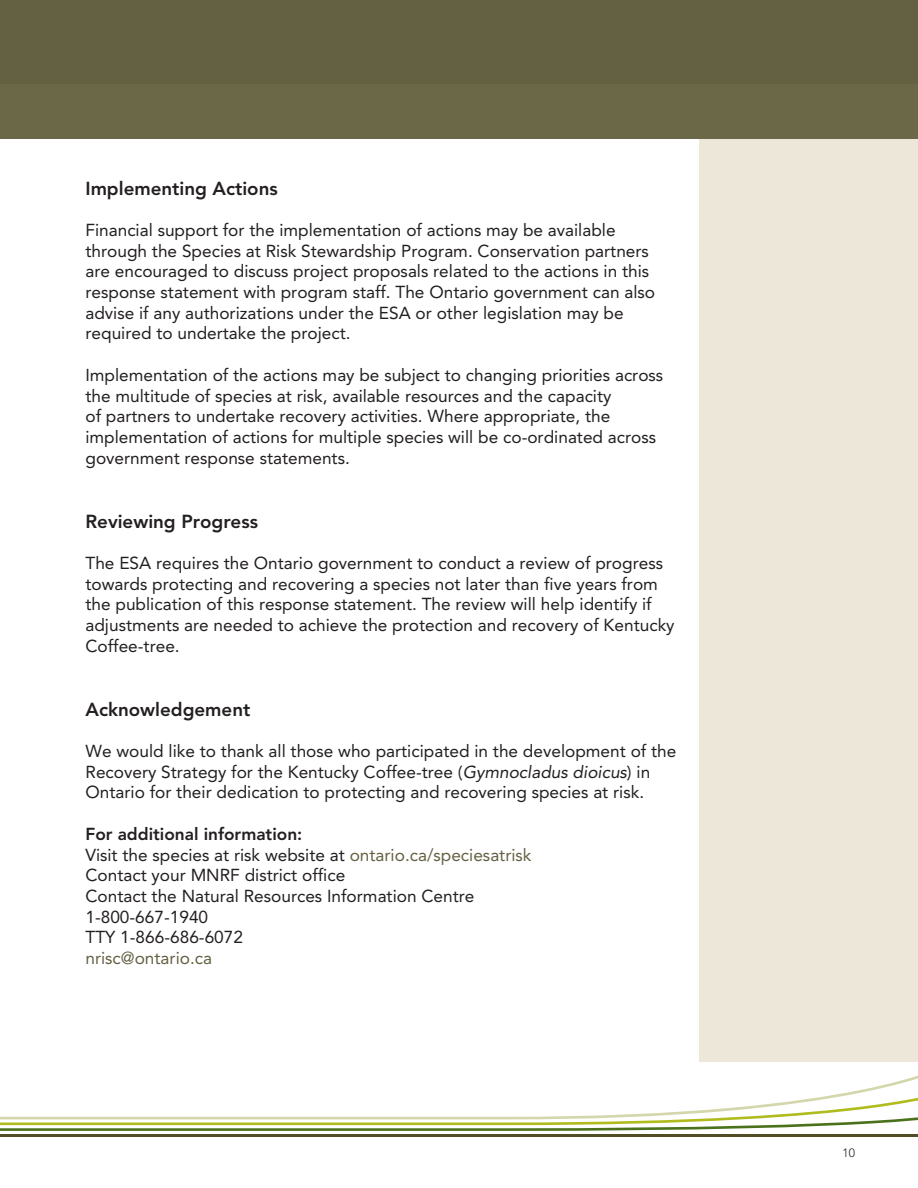
<style>
.page{position:relative;width:918px;height:1188px;background:#fff}
.page>*{position:absolute;margin:0;border:0;box-sizing:border-box;transform-origin:0 0}
.t1{font:800 18.75px "Avenir LT Std";color:#231f20}
.t2{font:17.25px/20.7px "Avenir LT Std";color:#231f20}
.t3{font:800 17.25px "Avenir LT Std";color:#231f20}
.t4{font:17.25px "Avenir LT Std";color:#646143}
.t5{font:300 12px "Avenir LT Std";color:#231f20}
.s1{font-style:italic}
.s2{color:#646143}
</style>
<div class="page">
<div style="left:699px;top:134px;width:219px;height:928px;background:#ede7d9"></div>
<div style="left:0;top:0;width:918px;height:138px;background:#646143"></div>
<div style="left:1px;top:84px;width:917px;height:54px;background:#6d6a4a"></div>
<hr style="left:0;top:1134px;width:918px;height:3px;background:#514e25">
<svg style="left:0;top:1089px;width:918px;height:42px"></svg>
<h2 class="t1" style="left:85px;top:177px;width:194px">Implementing Actions</h2>
<p class="t2" style="left:85px;top:220px;width:571px">Financial support for the implementation of actions may be available through the Species at Risk Stewardship Program. Conservation partners are encouraged to discuss project proposals related to the actions in this response statement with program staff. The Ontario government can also advise if any authorizations under the ESA or other legislation may be required to undertake the project.</p>
<p class="t2" style="left:85px;top:365px;width:579px">Implementation of the actions may be subject to changing priorities across the multitude of species at risk, available resources and the capacity<br>of partners to undertake recovery activities. Where appropriate, the implementation of actions for multiple species will be co-ordinated across government response statements.</p>
<h2 class="t1" style="left:85px;top:510px;width:174px">Reviewing Progress</h2>
<p class="t2" style="left:85px;top:553px;width:591px">The ESA requires the Ontario government to conduct a review of progress towards protecting and recovering a species not later than five years from the publication of this response statement. The review will help identify if adjustments are needed to achieve the protection and recovery of Kentucky Coffee-tree.</p>
<h2 class="t1" style="left:85px;top:698px;width:166px">Acknowledgement</h2>
<p class="t2" style="left:85px;top:741px;width:592px">We would like to thank all those who participated in the development of the<br>Recovery Strategy for the Kentucky Coffee-tree (<span class="s1">Gymnocladus dioicus</span>) in<br>Ontario for their dedication to protecting and recovering species at risk.</p>
<p class="t3" style="left:85px;top:824px;width:218px">For additional information:</p>
<p class="t2" style="left:85px;top:844px;width:448px">Visit the species at risk website at <span class="s2">ontario.ca/speciesatrisk</span></p>
<p class="t2" style="left:85px;top:865px;width:261px">Contact your MNRF district office</p>
<p class="t2" style="left:85px;top:886px;width:391px">Contact the Natural Resources Information Centre</p>
<p class="t2" style="left:85px;top:906px;width:124px">1-800-667-1940</p>
<p class="t2" style="left:85px;top:927px;width:159px">TTY 1-866-686-6072</p>
<p class="t4" style="left:85px;top:948px;width:128px">nrisc@ontario.ca</p>
<p class="t5" style="left:842px;top:1146px;width:14px">10</p>
</div>
